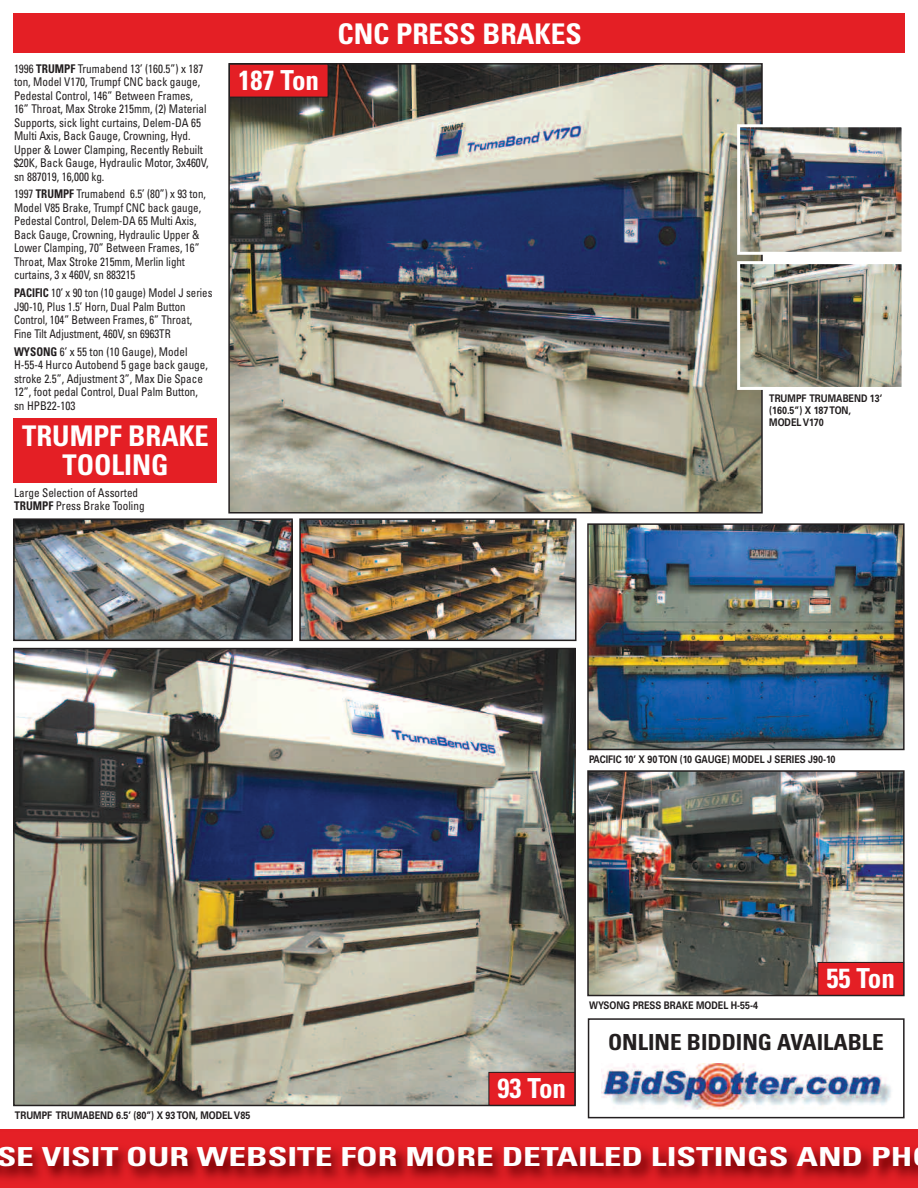
<style>
.page{position:relative;width:918px;height:1188px;background:#fff}
.page>*{position:absolute;margin:0;border:0;box-sizing:border-box;transform-origin:0 0}
.t1{font:700 condensed 28.5px/28.5px "Univers";color:#fff;text-align:center}
.t2{font:700 condensed 27.6px "Univers";color:#fff}
.t3{font:700 condensed 26.25px "Univers";color:#fff;scale:1.35 1}
.t4{font:700 condensed 22.2px "Univers";color:#231f20;scale:1.05 1}
.t5{font:condensed 12px/13.5px "Univers";color:#231f20;scale:.93 1}
.t6{font:condensed 12px/13.5px "Univers";color:#231f20;scale:.91 1}
.t7{font:condensed 12px/13.5px "Univers";color:#231f20;scale:.9 1}
.t8{font:700 10.5px/12px "Univers";color:#231f20;scale:.85 1}
.s1{font-weight:700}
</style>
<div class="page">
<div style="left:13px;top:14px;width:892px;height:39px;background:#e41f25"></div>
<img style="left:16px;top:651px;width:557px;height:452px">
<div style="left:13px;top:648px;width:563px;height:458px;border:2px solid #231f20"></div>
<img style="left:231px;top:66px;width:529px;height:445px">
<div style="left:228px;top:63px;width:535px;height:451px;border:2px solid #231f20"></div>
<svg style="left:0;top:1129px;width:918px;height:59px;background:#cc191f"></svg>
<div style="left:489px;top:1072px;width:86px;height:33px;background:#e41f25"></div>
<div style="left:489px;top:1072px;width:86px;height:34px;border:1px solid #231f20"></div>
<div style="left:230px;top:64px;width:98px;height:33px;background:#e41f25"></div>
<div style="left:229px;top:64px;width:99px;height:33px;border:1px solid #231f20"></div>
<img style="left:741px;top:128px;width:160px;height:123px">
<div style="left:737px;top:124px;width:168px;height:131px;border:3px solid #fff"></div>
<img style="left:741px;top:265px;width:160px;height:121px">
<div style="left:737px;top:261px;width:168px;height:129px;border:3px solid #fff"></div>
<img style="left:590px;top:526px;width:312px;height:221px">
<div style="left:587px;top:523px;width:318px;height:227px;border:2px solid #231f20"></div>
<img style="left:590px;top:773px;width:312px;height:220px">
<div style="left:587px;top:770px;width:318px;height:226px;border:2px solid #231f20"></div>
<div style="left:818px;top:962px;width:86px;height:33px;background:#e41f25"></div>
<div style="left:817px;top:962px;width:87px;height:34px;border:1px solid #231f20"></div>
<img style="left:602px;top:1064px;width:289px;height:45px">
<div style="left:588px;top:1018px;width:317px;height:100px;border:2px solid #231f20"></div>
<div style="left:13px;top:418px;width:204px;height:65px;background:#e41f25"></div>
<img style="left:16px;top:521px;width:274px;height:117px">
<div style="left:13px;top:518px;width:280px;height:123px;border:2px solid #231f20"></div>
<img style="left:302px;top:521px;width:272px;height:117px">
<div style="left:299px;top:518px;width:278px;height:123px;border:2px solid #231f20"></div>
<p class="t5" style="left:14px;top:63px;width:211px">1996 <span class="s1">TRUMPF</span> Trumabend 13’ (160.5”) x 187 ton, Model V170, Trumpf CNC back gauge, Pedestal Control, 146” Between Frames, 16” Throat, Max Stroke 215mm, (2) Material Supports, sick light curtains, Delem-DA 65<br>Multi Axis, Back Gauge, Crowning, Hyd.<br>Upper &amp; Lower Clamping, Recently Rebuilt $20K, Back Gauge, Hydraulic Motor, 3x460V, sn 887019, 16,000 kg.</p>
<p class="t6" style="left:14px;top:188px;width:212px">1997 <span class="s1">TRUMPF</span> Trumabend 6.5’ (80”) x 93 ton, Model V85 Brake, Trumpf CNC back gauge, Pedestal Control, Delem-DA 65 Multi Axis, Back Gauge, Crowning, Hydraulic Upper &amp; Lower Clamping, 70” Between Frames, 16” Throat, Max Stroke 215mm, Merlin light curtains, 3 x 460V, sn 883215</p>
<p class="t7" style="left:14px;top:287px;width:222px"><span class="s1">PACIFIC</span> 10’ x 90 ton (10 gauge) Model J series J90-10, Plus 1.5’ Horn, Dual Palm Button Control, 104” Between Frames, 6” Throat, Fine Tilt Adjustment, 460V, sn 6963TR</p>
<p class="t5" style="left:14px;top:346px;width:210px"><span class="s1">WYSONG</span> 6’ x 55 ton (10 Gauge), Model H-55-4 Hurco Autobend 5 gage back gauge, stroke 2.5”, Adjustment 3”, Max Die Space 12”, foot pedal Control, Dual Palm Button, sn HPB22-103</p>
<h1 class="t1" style="left:22px;top:424px;width:188px">TRUMPF BRAKE<br>TOOLING</h1>
<p class="t5" style="left:14px;top:487px;width:142px">Large Selection of Assorted<br><span class="s1">TRUMPF</span> Press Brake Tooling</p>
<h2 class="t2" style="left:238px;top:70px;width:82px">187 Ton</h2>
<h1 class="t1" style="left:337px;top:22px;width:246px">CNC PRESS BRAKES</h1>
<p class="t8" style="left:769px;top:393px;width:135px">TRUMPF TRUMABEND 13’ (160.5”) X 187TON,<br>MODEL V170</p>
<p class="t8" style="left:15px;top:1110px;width:278px">TRUMPF TRUMABEND 6.5’ (80”) X 93TON, MODEL V85</p>
<p class="t8" style="left:589px;top:754px;width:291px">PACIFIC 10’ X 90TON (10 GAUGE) MODEL J SERIES J90-10</p>
<h2 class="t2" style="left:497px;top:1078px;width:70px">93 Ton</h2>
<p class="t8" style="left:589px;top:1000px;width:200px">WYSONG PRESS BRAKE MODEL H-55-4</p>
<h2 class="t2" style="left:826px;top:968px;width:70px">55 Ton</h2>
<h3 class="t4" style="left:608px;top:1034px;width:264px">ONLINE BIDDING AVAILABLE</h3>
<h3 class="t3" style="left:-3px;top:1147px;width:680px">SE VISIT OUR WEBSITE FOR MORE DETAILED LISTINGS AND PH</h3>
</div>
